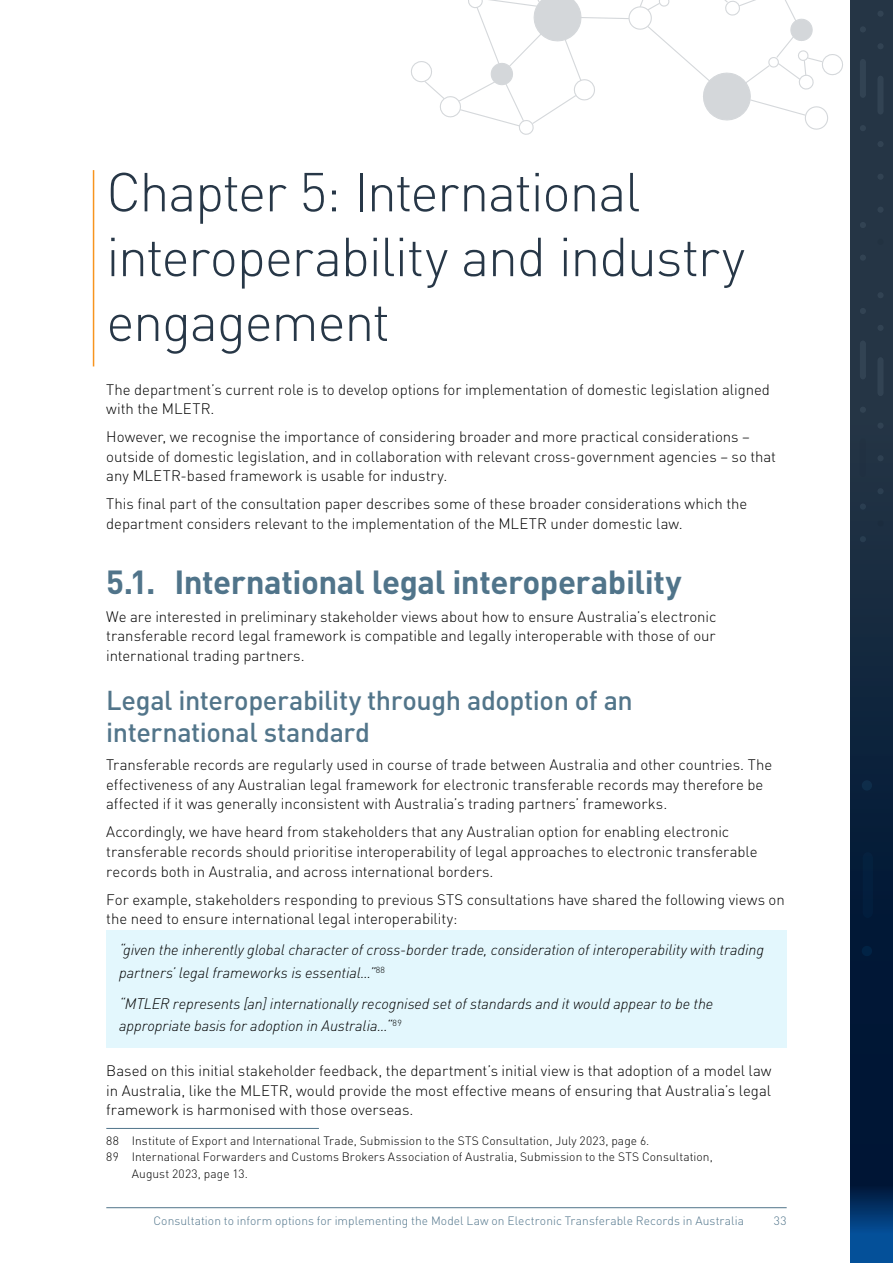
<style>
.page{position:relative;width:893px;height:1263px;background:#fff}
.page>*{position:absolute;margin:0;border:0;box-sizing:border-box;transform-origin:0 0}
.Numbered_Chapter{font:300 54px/64.8px "DINOT";letter-spacing:-.03em;color:#273747}
.Numbered_Heading_1{font:700 33px "DINOT";letter-spacing:-.015em;color:#50748a}
.Heading_3{font:500 27px/32.4px "DINOT";letter-spacing:-.015em;color:#52758a}
.Body{font:300 15px/19.5px "DINOT";letter-spacing:-.005em;color:#000}
.Pull-out_box_body{font:italic 300 15px/22.5px "DINOT";letter-spacing:-.005em;color:#000}
.Footnotes{font:300 12px/16.5px "DINOT";letter-spacing:.005em;color:#000}
.t1{font:300 12px "DINOT";letter-spacing:.005em;color:#50748a}
</style>
<div class="page">
<svg style="left:850px;top:0;width:43px;height:1263px;background:#132942"></svg>
<hr style="left:106px;top:1207px;width:681px;height:1px;background:#50748a">
<div style="left:862px;top:780px;width:10px;height:10px;background:#0e2d4a;border-radius:50%"></div>
<div style="left:862px;top:946px;width:10px;height:10px;background:#012345;border-radius:50%"></div>
<svg style="left:863px;top:852px;width:10px;height:66px"></svg>
<div style="left:877px;top:207px;width:7px;height:6px;background:#324353;border-radius:50%"></div>
<div style="left:877px;top:11px;width:7px;height:6px;background:#324353;border-radius:50%"></div>
<div style="left:877px;top:43px;width:7px;height:6px;background:#324353;border-radius:50%"></div>
<div style="left:877px;top:141px;width:7px;height:6px;background:#324353;border-radius:50%"></div>
<div style="left:877px;top:174px;width:7px;height:6px;background:#324353;border-radius:50%"></div>
<div style="left:877px;top:239px;width:7px;height:6px;background:#223241;border-radius:50%"></div>
<svg style="left:877px;top:76px;width:7px;height:39px"></svg>
<svg style="left:860px;top:125px;width:6px;height:6px"></svg>
<svg style="left:860px;top:157px;width:6px;height:38px"></svg>
<svg style="left:860px;top:26px;width:6px;height:6px"></svg>
<svg style="left:860px;top:222px;width:6px;height:6px"></svg>
<svg style="left:860px;top:255px;width:6px;height:6px"></svg>
<svg style="left:860px;top:59px;width:6px;height:39px"></svg>
<div style="left:877px;top:488px;width:7px;height:6px;background:#2c3f51;border-radius:50%"></div>
<div style="left:877px;top:292px;width:7px;height:6px;background:#324353;border-radius:50%"></div>
<div style="left:877px;top:325px;width:7px;height:6px;background:#324353;border-radius:50%"></div>
<div style="left:877px;top:423px;width:7px;height:6px;background:#314253;border-radius:50%"></div>
<div style="left:877px;top:455px;width:7px;height:6px;background:#2f4152;border-radius:50%"></div>
<div style="left:877px;top:520px;width:7px;height:6px;background:#1b2c3e;border-radius:50%"></div>
<svg style="left:877px;top:357px;width:7px;height:39px"></svg>
<svg style="left:860px;top:407px;width:6px;height:6px"></svg>
<svg style="left:860px;top:438px;width:6px;height:39px"></svg>
<svg style="left:860px;top:308px;width:6px;height:6px"></svg>
<div style="left:860px;top:503px;width:6px;height:7px;background:#2a3e51;border-radius:50%"></div>
<svg style="left:860px;top:536px;width:6px;height:6px"></svg>
<svg style="left:860px;top:340px;width:6px;height:39px"></svg>
<hr style="left:93px;top:170px;width:1px;height:196px;background:#f7941e">
<hr style="left:106px;top:1128px;width:213px;height:1px;background:#50748a">
<div style="left:106px;top:931px;width:681px;height:63px;background:#e3f7fd"></div>
<div style="left:106px;top:984px;width:681px;height:63px;background:#e3f7fd"></div>
<svg style="left:411px;top:0;width:432px;height:135px"></svg>
<h2 class="Numbered_Chapter" style="left:106px;top:159px;width:640px">Chapter 5: International interoperability and industry engagement</h2>
<p class="Body" style="left:106px;top:379px;width:665px">The department’s current role is to develop options for implementation of domestic legislation aligned with the MLETR.</p>
<p class="Body" style="left:106px;top:427px;width:671px">However, we recognise the importance of considering broader and more practical considerations – outside of domestic legislation, and in collaboration with relevant cross-government agencies – so that any MLETR-based framework is usable for industry.</p>
<p class="Body" style="left:106px;top:494px;width:643px">This final part of the consultation paper describes some of these broader considerations which the department considers relevant to the implementation of the MLETR under domestic law.</p>
<h3 class="Numbered_Heading_1" style="left:106px;top:560px;width:577px">5.1. International legal interoperability</h3>
<p class="Body" style="left:106px;top:606px;width:612px;text-align:justify">We are interested in preliminary stakeholder views about how to ensure Australia’s electronic transferable record legal framework is compatible and legally interoperable with those of our international trading partners.</p>
<h4 class="Heading_3" style="left:106px;top:683px;width:528px">Legal interoperability through adoption of an international standard</h4>
<p class="Body" style="left:106px;top:755px;width:667px">Transferable records are regularly used in course of trade between Australia and other countries. The effectiveness of any Australian legal framework for electronic transferable records may therefore be affected if it was generally inconsistent with Australia’s trading partners’ frameworks.</p>
<p class="Body" style="left:106px;top:822px;width:653px">Accordingly, we have heard from stakeholders that any Australian option for enabling electronic transferable records should prioritise interoperability of legal approaches to electronic transferable records both in Australia, and across international borders.</p>
<p class="Body" style="left:106px;top:889px;width:680px">For example, stakeholders responding to previous STS consultations have shared the following views on the need to ensure international legal interoperability:</p>
<p class="Pull-out_box_body" style="left:119px;top:938px;width:646px">“given the inherently global character of cross-border trade, consideration of interoperability with trading partners’ legal frameworks is essential…”<sup>88</sup></p>
<p class="Pull-out_box_body" style="left:119px;top:992px;width:596px">“MTLER represents [an] internationally recognised set of standards and it would appear to be the appropriate basis for adoption in Australia…“<sup>89</sup></p>
<p class="Body" style="left:106px;top:1061px;width:667px;text-align:justify">Based on this initial stakeholder feedback, the department’s initial view is that adoption of a model law in Australia, like the MLETR, would provide the most effective means of ensuring that Australia’s legal framework is harmonised with those overseas.</p>
<p class="Footnotes" style="left:106px;top:1132px;width:545px">88 Institute of Export and International Trade, Submission to the STS Consultation, July 2023, page 6.</p>
<p class="Footnotes" style="left:132px;top:1149px;width:583px;text-indent:-26px">89 International Forwarders and Customs Brokers Association of Australia, Submission to the STS Consultation,<br>August 2023, page 13.</p>
<p class="t1" style="left:153px;top:1213px;width:592px">Consultation to inform options for implementing the Model Law on Electronic Transferable Records in Australia</p>
<p class="t1" style="left:774px;top:1213px;width:14px">33</p>
</div>
